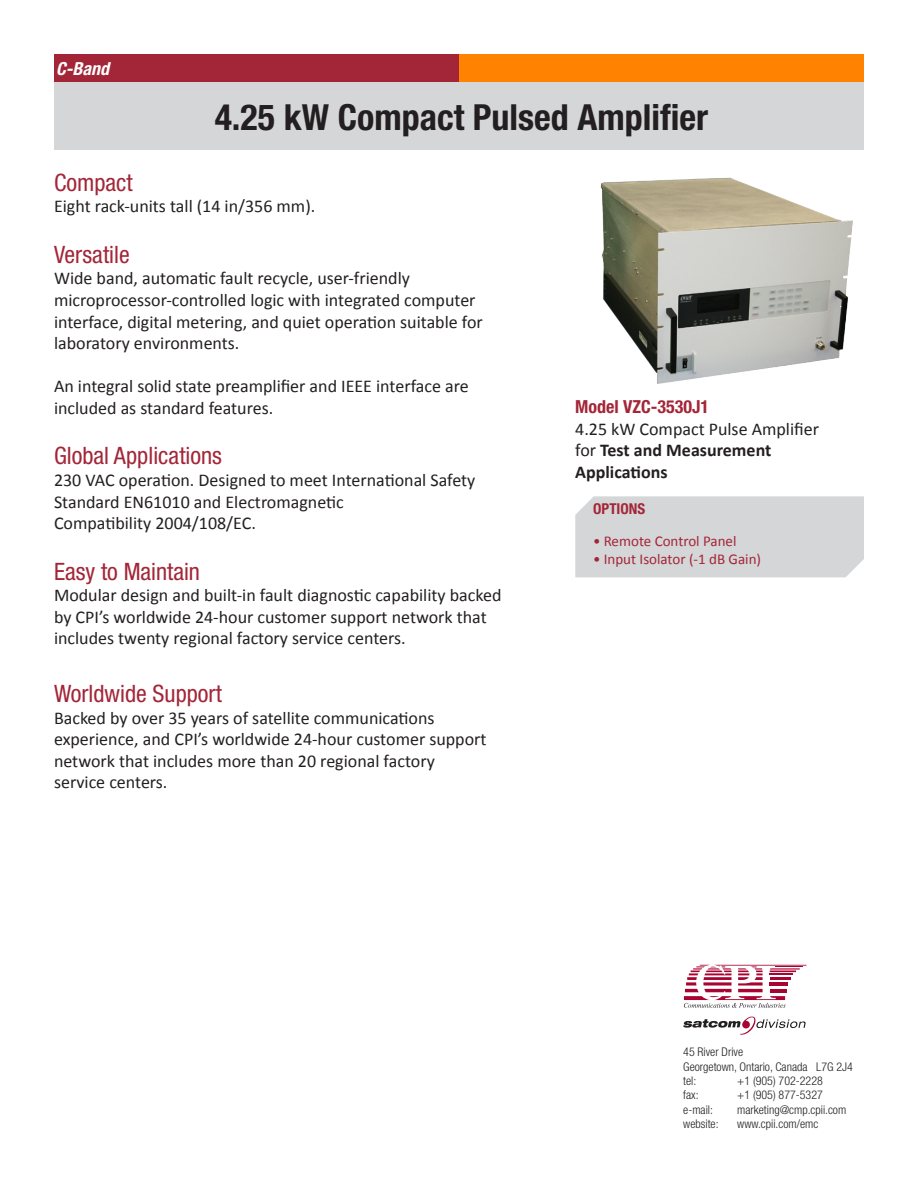
<style>
.page{position:relative;width:918px;height:1188px;background:#fff}
.page>*{position:absolute;margin:0;border:0;box-sizing:border-box;transform-origin:0 0}
.t1{font:700 condensed 36px "Helvetica Neue";color:#231f20}
.t2{font:condensed 24px "Helvetica Neue";color:#a32638}
.t3{font:18px/21.6px "Calibri";color:#231f20}
.t4{font:700 18px "Calibri";color:#231f20}
.t5{font:700 condensed 18px "Helvetica Neue";color:#a32638}
.t6{font:italic 700 condensed 18px "Helvetica Neue";color:#fff}
.t7{font:15px "Calibri";color:#a32638}
.t8{font:700 condensed 15px "Helvetica Neue";color:#a32638}
.t9{font:300 condensed 12px "Helvetica Neue";color:#231f20}
.s1{font-weight:400}
</style>
<div class="page">
<div style="left:55px;top:82px;width:809px;height:67px;background:#d5d6d8"></div>
<div style="left:300px;top:54px;width:564px;height:28px;background:#ff8300"></div>
<div style="left:55px;top:54px;width:404px;height:28px;background:#a32638"></div>
<div style="left:575px;top:496px;width:289px;height:82px;background:#d5d6d8"></div>
<svg style="left:684px;top:965px;width:122px;height:43px"></svg>
<svg style="left:683px;top:1016px;width:123px;height:19px"></svg>
<img style="left:600px;top:177px;width:253px;height:207px">
<p class="t6" style="left:56px;top:58px;width:54px">C-Band</p>
<p class="t1" style="left:215px;top:95px;width:495px">4.25 kW Compact Pulsed Amplifier</p>
<p class="t2" style="left:54px;top:168px;width:80px">Compact</p>
<p class="t3" style="left:54px;top:196px;width:263px">Eight rack-units tall (14 in/356 mm).</p>
<p class="t2" style="left:54px;top:240px;width:77px">Versatile</p>
<p class="t3" style="left:54px;top:268px;width:357px">Wide band, automatic fault recycle, user-friendly</p>
<p class="t3" style="left:54px;top:289px;width:430px">microprocessor-controlled logic with integrated computer interface, digital metering, and quiet operation suitable for laboratory environments.</p>
<p class="t3" style="left:54px;top:376px;width:416px">An integral solid state preamplifier and IEEE interface are included as standard features.</p>
<p class="t2" style="left:54px;top:442px;width:169px">Global Applications</p>
<p class="t3" style="left:54px;top:469px;width:423px">230 VAC operation. Designed to meet International Safety<br>Standard EN61010 and Electromagnetic</p>
<p class="t3" style="left:54px;top:512px;width:203px">Compatibility 2004/108/EC.</p>
<p class="t2" style="left:54px;top:557px;width:148px">Easy to Maintain</p>
<p class="t3" style="left:54px;top:584px;width:449px">Modular design and built-in fault diagnostic capability backed by CPI’s worldwide 24-hour customer support network that includes twenty regional factory service centers.</p>
<p class="t2" style="left:54px;top:680px;width:169px">Worldwide Support</p>
<p class="t3" style="left:54px;top:707px;width:382px">Backed by over 35 years of satellite communications</p>
<p class="t3" style="left:54px;top:728px;width:434px">experience, and CPI’s worldwide 24-hour customer support network that includes more than 20 regional factory</p>
<p class="t3" style="left:54px;top:772px;width:115px">service centers.</p>
<p class="t5" style="left:575px;top:396px;width:135px">Model VZC-3530J1</p>
<p class="t3" style="left:575px;top:418px;width:245px">4.25 kW Compact Pulse Amplifier</p>
<p class="t4" style="left:575px;top:439px;width:198px"><span class="s1">for</span> Test and Measurement</p>
<p class="t4" style="left:575px;top:460px;width:94px">Applications</p>
<p class="t8" style="left:593px;top:500px;width:53px">OPTIONS</p>
<p class="t7" style="left:593px;top:531px;width:145px">• Remote Control Panel</p>
<p class="t7" style="left:593px;top:549px;width:169px">• Input Isolator (-1 dB Gain)</p>
<p class="t9" style="left:683px;top:1045px;width:61px">45 River Drive</p>
<p class="t9" style="left:683px;top:1059px;width:171px">Georgetown, Ontario, Canada L7G 2J4</p>
<p class="t9" style="left:683px;top:1074px;width:15px">tel:</p>
<p class="t9" style="left:737px;top:1074px;width:87px">+1 (905) 702-2228</p>
<p class="t9" style="left:683px;top:1088px;width:17px">fax:</p>
<p class="t9" style="left:737px;top:1088px;width:87px">+1 (905) 877-5327</p>
<p class="t9" style="left:683px;top:1103px;width:31px">e-mail:</p>
<p class="t9" style="left:737px;top:1103px;width:111px">marketing@cmp.cpii.com</p>
<p class="t9" style="left:683px;top:1117px;width:37px">website:</p>
<p class="t9" style="left:737px;top:1117px;width:83px">www.cpii.com/emc</p>
</div>
